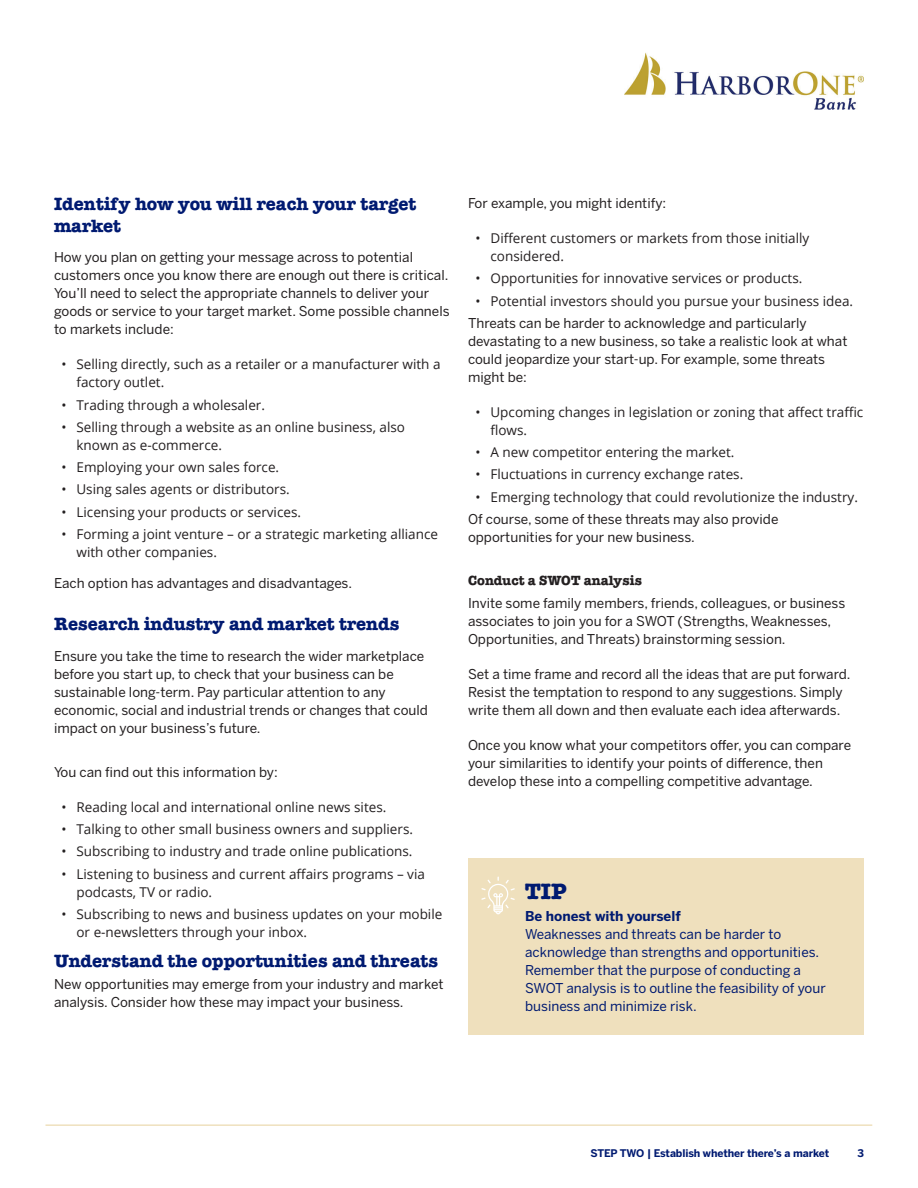
<style>
.page{position:relative;width:918px;height:1188px;background:#fff}
.page>*{position:absolute;margin:0;border:0;box-sizing:border-box;transform-origin:0 0}
.Tip_head{font:700 22.5px "American Typewriter ITC Pro";color:#001a71}
.Content_head{font:700 18px/21.6px "American Typewriter ITC Pro";color:#001a71}
.t1{font:13.5px/18px "Benton Sans";color:#231f20}
.t2{font:13.5px/18px "Open Sans";color:#231f20}
.Tip_text{font:13.5px/18px "Benton Sans";color:#001a71}
.Sub_head_in_body{font:700 13.5px "American Typewriter ITC Pro";color:#231f20}
.t3{font:700 10.5px "Benton Sans";letter-spacing:-.01em;color:#001a71}
.s1{font-weight:700}
</style>
<div class="page">
<hr style="left:45px;top:1124px;width:827px;height:2px;background:#efe0bd">
<img style="left:624px;top:52px;width:240px;height:58px">
<div style="left:468px;top:858px;width:396px;height:177px;background:#efe0bd"></div>
<svg style="left:481px;top:877px;width:34px;height:37px"></svg>
<p class="Content_head" style="left:54px;top:193px;width:364px">Identify how you will reach your target market</p>
<p class="t1" style="left:54px;top:248px;width:397px">How you plan on getting your message across to potential customers once you know there are enough out there is critical.<br>You’ll need to select the appropriate channels to deliver your goods or service to your target market. Some possible channels to markets include:</p>
<p class="t2" style="left:76px;top:355px;width:366px;text-indent:-15px">• Selling directly, such as a retailer or a manufacturer with a factory outlet.</p>
<p class="t2" style="left:62px;top:395px;width:205px">• Trading through a wholesaler.</p>
<p class="t2" style="left:76px;top:418px;width:330px;text-indent:-15px">• Selling through a website as an online business, also known as e-commerce.</p>
<p class="t2" style="left:62px;top:458px;width:219px">• Employing your own sales force.</p>
<p class="t2" style="left:62px;top:480px;width:230px">• Using sales agents or distributors.</p>
<p class="t2" style="left:62px;top:502px;width:241px">• Licensing your products or services.</p>
<p class="t2" style="left:76px;top:525px;width:363px;text-indent:-15px">• Forming a joint venture – or a strategic marketing alliance with other companies.</p>
<p class="t1" style="left:54px;top:574px;width:300px">Each option has advantages and disadvantages.</p>
<p class="Content_head" style="left:54px;top:614px;width:347px">Research industry and market trends</p>
<p class="t1" style="left:54px;top:647px;width:375px">Ensure you take the time to research the wider marketplace before you start up, to check that your business can be sustainable long-term. Pay particular attention to any economic, social and industrial trends or changes that could impact on your business’s future.</p>
<p class="t1" style="left:54px;top:763px;width:225px">You can find out this information by:</p>
<p class="t2" style="left:62px;top:798px;width:326px">• Reading local and international online news sites.</p>
<p class="t2" style="left:62px;top:820px;width:353px">• Talking to other small business owners and suppliers.</p>
<p class="t2" style="left:62px;top:842px;width:353px">• Subscribing to industry and trade online publications.</p>
<p class="t2" style="left:76px;top:864px;width:350px;text-indent:-15px">• Listening to business and current affairs programs – via podcasts, TV or radio.</p>
<p class="t2" style="left:76px;top:905px;width:367px;text-indent:-15px">• Subscribing to news and business updates on your mobile or e-newsletters through your inbox.</p>
<p class="Content_head" style="left:54px;top:950px;width:386px">Understand the opportunities and threats</p>
<p class="t1" style="left:54px;top:975px;width:391px">New opportunities may emerge from your industry and market analysis. Consider how these may impact your business.</p>
<p class="t1" style="left:468px;top:194px;width:200px">For example, you might identify:</p>
<p class="t2" style="left:490px;top:229px;width:320px;text-indent:-15px">• Different customers or markets from those initially considered.</p>
<p class="t2" style="left:476px;top:269px;width:328px">• Opportunities for innovative services or products.</p>
<p class="t2" style="left:476px;top:291px;width:379px">• Potential investors should you pursue your business idea.</p>
<p class="t1" style="left:468px;top:314px;width:381px">Threats can be harder to acknowledge and particularly devastating to a new business, so take a realistic look at what could jeopardize your start-up. For example, some threats might be:</p>
<p class="t2" style="left:490px;top:403px;width:374px;text-indent:-15px">• Upcoming changes in legislation or zoning that affect traffic flows.</p>
<p class="t2" style="left:476px;top:443px;width:261px">• A new competitor entering the market.</p>
<p class="t2" style="left:476px;top:465px;width:269px">• Fluctuations in currency exchange rates.</p>
<p class="t2" style="left:476px;top:487px;width:384px">• Emerging technology that could revolutionize the industry.</p>
<p class="t1" style="left:468px;top:510px;width:312px">Of course, some of these threats may also provide opportunities for your new business.</p>
<p class="Sub_head_in_body" style="left:468px;top:572px;width:176px">Conduct a SWOT analysis</p>
<p class="t1" style="left:468px;top:594px;width:379px">Invite some family members, friends, colleagues, or business associates to join you for a SWOT (Strengths, Weaknesses,<br>Opportunities, and Threats) brainstorming session.</p>
<p class="t1" style="left:468px;top:665px;width:384px">Set a time frame and record all the ideas that are put forward.<br>Resist the temptation to respond to any suggestions. Simply write them all down and then evaluate each idea afterwards.</p>
<p class="t1" style="left:468px;top:736px;width:385px">Once you know what your competitors offer, you can compare your similarities to identify your points of difference, then develop these into a compelling competitive advantage.</p>
<p class="Tip_head" style="left:525px;top:877px;width:43px">TIP</p>
<p class="Tip_text" style="left:525px;top:907px;width:302px"><span class="s1">Be honest with yourself<br></span>Weaknesses and threats can be harder to acknowledge than strengths and opportunities.<br>Remember that the purpose of conducting a SWOT analysis is to outline the feasibility of your business and minimize risk.</p>
<p class="t3" style="left:591px;top:1147px;width:240px">STEP TWO | Establish whether there’s a market</p>
<p class="t3" style="left:857px;top:1147px;width:8px">3</p>
</div>
